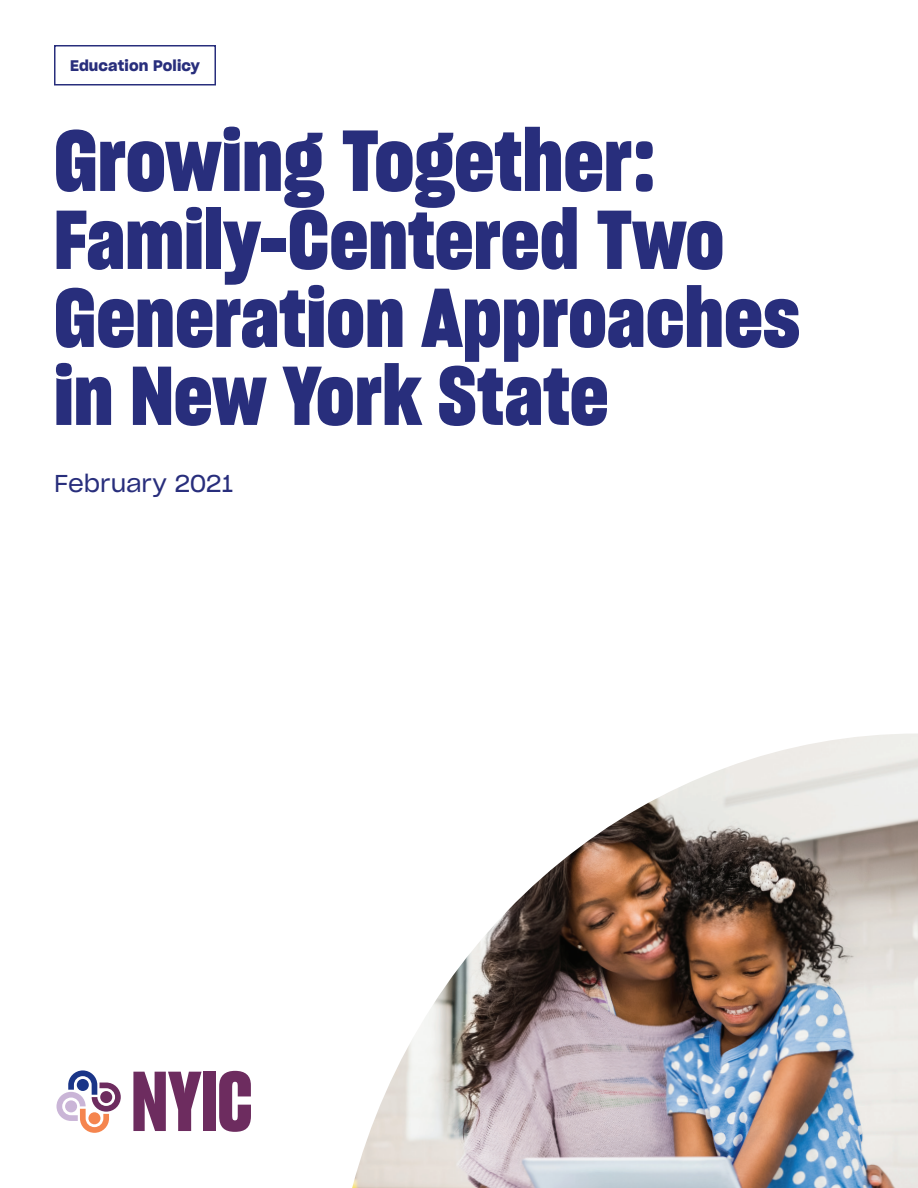
<style>
.page{position:relative;width:918px;height:1188px;background:#fff}
.page>*{position:absolute;margin:0;border:0;box-sizing:border-box;transform-origin:0 0}
.header_38pt{font:84px "Sharp Grotesk Bold 16";color:#282e7c}
.header_38pt-2{font:81px/78px "Sharp Grotesk Bold 16";color:#282e7c}
.opener_text{font:24px "Sharp Grotesk Book 20";color:#282e7c}
.folio_6_5_8{font:15px "Sharp Grotesk Sm Bold 20";letter-spacing:.01em;color:#282e7c}
</style>
<div class="page">
<img style="left:352px;top:734px;width:566px;height:454px">
<div style="left:54px;top:45px;width:162px;height:41px;border:2px solid #282e7c"></div>
<svg style="left:133px;top:1072px;width:69px;height:59px"></svg>
<div style="left:204px;top:1072px;width:12px;height:59px;background:#6d2c5f"></div>
<svg style="left:219px;top:1071px;width:32px;height:61px"></svg>
<svg style="left:57px;top:1070px;width:64px;height:63px"></svg>
<p class="folio_6_5_8" style="left:70px;top:54px;width:131px">Education Policy</p>
<p class="header_38pt" style="left:54px;top:102px;width:603px">Growing Together:</p>
<p class="header_38pt-2" style="left:54px;top:200px;width:747px">Family-Centered Two<br>Generation Approaches in New York State</p>
<p class="opener_text" style="left:54px;top:464px;width:180px">February 2021</p>
</div>
